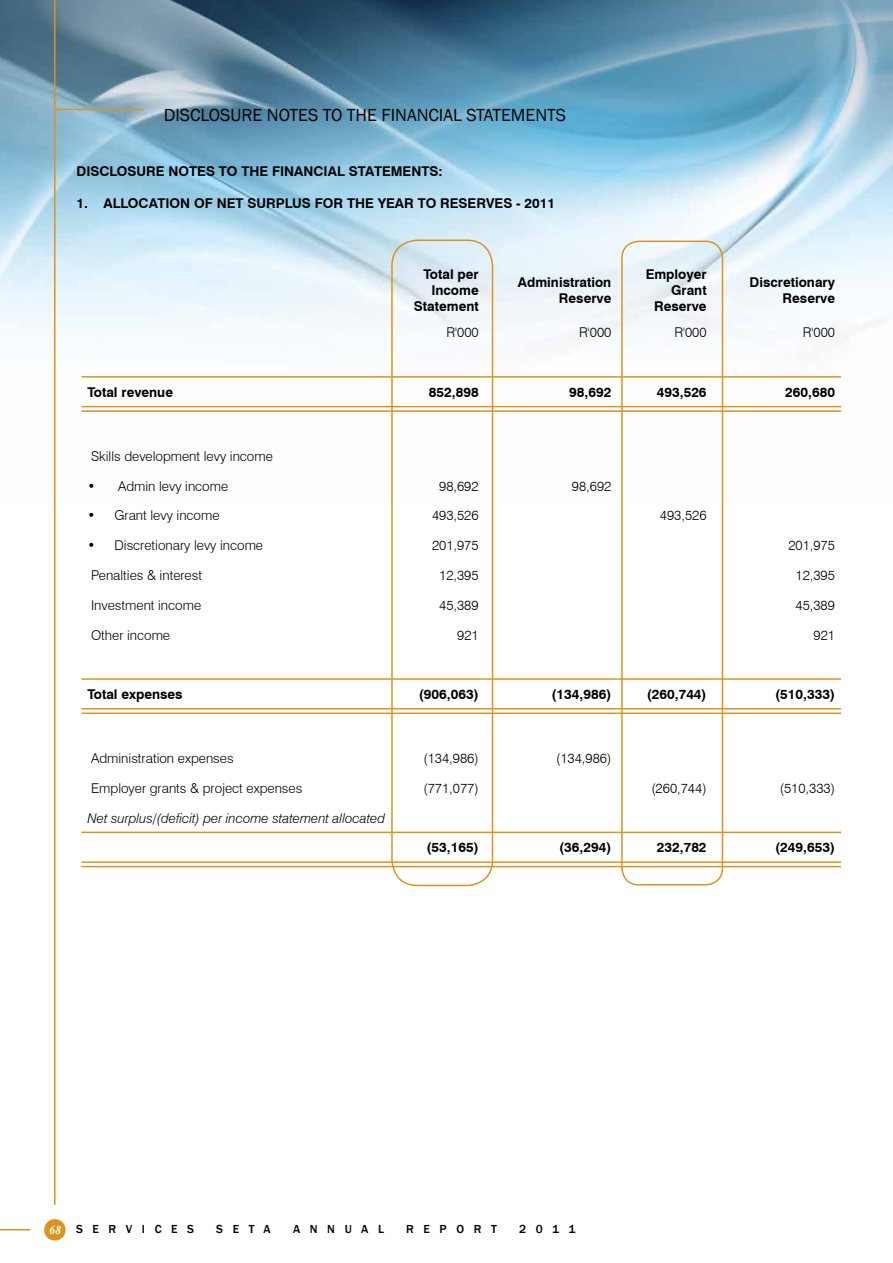
<style>
.page{position:relative;width:893px;height:1263px;background:#fff}
.page>*{position:absolute;margin:0;border:0;box-sizing:border-box;transform-origin:0 0}
.t1{font:18px "Franklin Gothic";color:#000}
.t2{font:300 13.5px "Swiss 721 BT";color:#000}
.t3{font:700 13.5px/16.2px "Swiss 721 BT";color:#000;text-align:right}
.t4{font:italic 300 13.5px "Swiss 721 BT";color:#000}
.t5{font:500 12px "Franklin Gothic";letter-spacing:.8em;color:#000}
.t6{font:italic 700 12px "Times New Roman";color:#fff}
</style>
<div class="page">
<img style="left:0;top:0;width:893px;height:503px">
<hr style="left:54px;top:0;width:2px;height:1205px;background:#dd941b">
<hr style="left:0;top:1229px;width:30px;height:1px;background:#dd941b">
<hr style="left:55px;top:109px;width:89px;height:1px;background:#dd941b">
<div style="left:44px;top:1219px;width:22px;height:21px;background:#dd941b;border-radius:50%"></div>
<hr style="left:81px;top:678px;width:310px;height:2px;background:#dd941b">
<hr style="left:391px;top:678px;width:94px;height:2px;background:#dd941b">
<hr style="left:485px;top:678px;width:132px;height:2px;background:#dd941b">
<hr style="left:617px;top:678px;width:96px;height:2px;background:#dd941b">
<hr style="left:713px;top:678px;width:128px;height:2px;background:#dd941b">
<hr style="left:81px;top:708px;width:310px;height:1px;background:#dd941b">
<hr style="left:391px;top:708px;width:94px;height:1px;background:#dd941b">
<hr style="left:485px;top:708px;width:132px;height:1px;background:#dd941b">
<hr style="left:617px;top:708px;width:96px;height:1px;background:#dd941b">
<hr style="left:713px;top:708px;width:128px;height:1px;background:#dd941b">
<hr style="left:81px;top:712px;width:310px;height:2px;background:#dd941b">
<hr style="left:391px;top:712px;width:94px;height:2px;background:#dd941b">
<hr style="left:485px;top:712px;width:132px;height:2px;background:#dd941b">
<hr style="left:617px;top:712px;width:96px;height:2px;background:#dd941b">
<hr style="left:713px;top:712px;width:128px;height:2px;background:#dd941b">
<hr style="left:81px;top:376px;width:310px;height:2px;background:#dd941b">
<hr style="left:391px;top:376px;width:94px;height:2px;background:#dd941b">
<hr style="left:485px;top:376px;width:132px;height:2px;background:#dd941b">
<hr style="left:617px;top:376px;width:96px;height:2px;background:#dd941b">
<hr style="left:713px;top:376px;width:128px;height:2px;background:#dd941b">
<hr style="left:81px;top:406px;width:310px;height:1px;background:#dd941b">
<hr style="left:391px;top:406px;width:94px;height:1px;background:#dd941b">
<hr style="left:485px;top:406px;width:132px;height:1px;background:#dd941b">
<hr style="left:617px;top:406px;width:96px;height:1px;background:#dd941b">
<hr style="left:713px;top:406px;width:128px;height:1px;background:#dd941b">
<hr style="left:81px;top:410px;width:310px;height:2px;background:#dd941b">
<hr style="left:391px;top:410px;width:94px;height:2px;background:#dd941b">
<hr style="left:485px;top:410px;width:132px;height:2px;background:#dd941b">
<hr style="left:617px;top:410px;width:96px;height:2px;background:#dd941b">
<hr style="left:713px;top:410px;width:128px;height:2px;background:#dd941b">
<hr style="left:81px;top:832px;width:310px;height:1px;background:#dd941b">
<hr style="left:391px;top:832px;width:94px;height:1px;background:#dd941b">
<hr style="left:485px;top:832px;width:132px;height:1px;background:#dd941b">
<hr style="left:617px;top:832px;width:96px;height:1px;background:#dd941b">
<hr style="left:713px;top:832px;width:128px;height:1px;background:#dd941b">
<hr style="left:81px;top:861px;width:310px;height:2px;background:#dd941b">
<hr style="left:391px;top:861px;width:94px;height:2px;background:#dd941b">
<hr style="left:485px;top:861px;width:132px;height:2px;background:#dd941b">
<hr style="left:617px;top:861px;width:96px;height:2px;background:#dd941b">
<hr style="left:713px;top:861px;width:128px;height:2px;background:#dd941b">
<hr style="left:81px;top:866px;width:310px;height:1px;background:#dd941b">
<hr style="left:391px;top:866px;width:94px;height:1px;background:#dd941b">
<hr style="left:485px;top:866px;width:132px;height:1px;background:#dd941b">
<hr style="left:617px;top:866px;width:96px;height:1px;background:#dd941b">
<hr style="left:713px;top:866px;width:128px;height:1px;background:#dd941b">
<div style="left:391px;top:239px;width:102px;height:647px;border:2px solid #dd941b;border-radius:26px"></div>
<div style="left:621px;top:241px;width:102px;height:644px;border:2px solid #dd941b;border-radius:17px"></div>
<h1 class="t1" style="left:164px;top:104px;width:48px">DISCLOSURE</h1>
<h1 class="t1" style="left:267px;top:104px;width:23px">NOTES</h1>
<h1 class="t1" style="left:323px;top:104px;width:84px">TO THE FINAN</h1>
<h1 class="t1" style="left:428px;top:104px;width:58px">CIAL STATE</h1>
<h1 class="t1" style="left:511px;top:104px;width:26px">MENTS</h1>
<p class="t3" style="left:77px;top:163px;width:102px">DISCLOSURE notes</p>
<p class="t3" style="left:219px;top:163px;width:76px">to the financ</p>
<p class="t3" style="left:324px;top:163px;width:35px">ial statements</p>
<p class="t3" style="left:438px;top:163px;width:6px">:</p>
<p class="t3" style="left:77px;top:195px;width:480px">1. ALLOCATI ON OF NET SUR PLUS FOR THE YEAR TO RESERVES - 2011</p>
<p class="t3" style="left:414px;top:266px;width:66px">Total per<br>I ncome<br>Statement</p>
<p class="t3" style="left:518px;top:274px;width:95px">Administration<br>Reserve</p>
<p class="t3" style="left:646px;top:266px;width:62px">Employer<br>Grant<br>Reserve</p>
<p class="t3" style="left:750px;top:274px;width:87px">Discretionary<br>Reserve</p>
<p class="t2" style="left:446px;top:324px;width:34px">R'000</p>
<p class="t2" style="left:579px;top:324px;width:34px">R'000</p>
<p class="t2" style="left:674px;top:324px;width:34px">R'000</p>
<p class="t2" style="left:803px;top:324px;width:34px">R'000</p>
<p class="t3" style="left:87px;top:384px;width:87px">Total revenue</p>
<p class="t3" style="left:429px;top:384px;width:51px">852,898</p>
<p class="t3" style="left:569px;top:384px;width:44px">98,692</p>
<p class="t3" style="left:657px;top:384px;width:51px">493,526</p>
<p class="t3" style="left:785px;top:384px;width:51px">260,680</p>
<p class="t2" style="left:91px;top:448px;width:183px">Skills development levy income</p>
<p class="t2" style="left:87px;top:478px;width:142px">• Admin levy income</p>
<p class="t2" style="left:439px;top:478px;width:41px">98,692</p>
<p class="t2" style="left:572px;top:478px;width:41px">98,692</p>
<p class="t2" style="left:87px;top:507px;width:134px">• Grant levy income</p>
<p class="t2" style="left:432px;top:507px;width:48px">493,526</p>
<p class="t2" style="left:660px;top:507px;width:48px">493,526</p>
<p class="t2" style="left:87px;top:537px;width:177px">• Discretionary levy income</p>
<p class="t2" style="left:432px;top:537px;width:48px">201,975</p>
<p class="t2" style="left:788px;top:537px;width:48px">201,975</p>
<p class="t2" style="left:91px;top:567px;width:113px">Penalties &amp; interest</p>
<p class="t2" style="left:439px;top:567px;width:41px">12,395</p>
<p class="t2" style="left:795px;top:567px;width:41px">12,395</p>
<p class="t2" style="left:91px;top:597px;width:112px">Investment income</p>
<p class="t2" style="left:439px;top:597px;width:41px">45,389</p>
<p class="t2" style="left:795px;top:597px;width:41px">45,389</p>
<p class="t2" style="left:91px;top:626px;width:81px">Other income</p>
<p class="t2" style="left:457px;top:626px;width:23px">921</p>
<p class="t2" style="left:813px;top:626px;width:23px">921</p>
<p class="t3" style="left:87px;top:686px;width:97px">Total expenses</p>
<p class="t3" style="left:419px;top:686px;width:61px">(906,063)</p>
<p class="t3" style="left:552px;top:686px;width:61px">(134,986)</p>
<p class="t3" style="left:647px;top:686px;width:61px">(260,744)</p>
<p class="t3" style="left:775px;top:686px;width:61px">(510,333)</p>
<p class="t2" style="left:91px;top:750px;width:144px">Administration expenses</p>
<p class="t2" style="left:423px;top:750px;width:57px">(134,986)</p>
<p class="t2" style="left:556px;top:750px;width:57px">(134,986)</p>
<p class="t2" style="left:91px;top:780px;width:213px">Employer grants &amp; project expenses</p>
<p class="t2" style="left:423px;top:780px;width:57px">(771,077)</p>
<p class="t2" style="left:651px;top:780px;width:57px">(260,744)</p>
<p class="t2" style="left:780px;top:780px;width:57px">(510,333)</p>
<p class="t4" style="left:87px;top:810px;width:299px">Net surplus/(deficit) per income statement allocated</p>
<p class="t3" style="left:427px;top:839px;width:54px">(53,165)</p>
<p class="t3" style="left:559px;top:839px;width:54px">(36,294)</p>
<p class="t3" style="left:657px;top:839px;width:51px">232,782</p>
<p class="t3" style="left:775px;top:839px;width:61px">(249,653)</p>
<p class="t6" style="left:49px;top:1221px;width:13px">68</p>
<p class="t5" style="left:76px;top:1222px;width:120px">SERVICES</p>
<p class="t5" style="left:216px;top:1222px;width:56px">SETA</p>
<p class="t5" style="left:293px;top:1222px;width:92px">ANNUAL</p>
<p class="t5" style="left:406px;top:1222px;width:92px">REPORT</p>
<p class="t5" style="left:519px;top:1222px;width:58px">2011</p>
</div>
